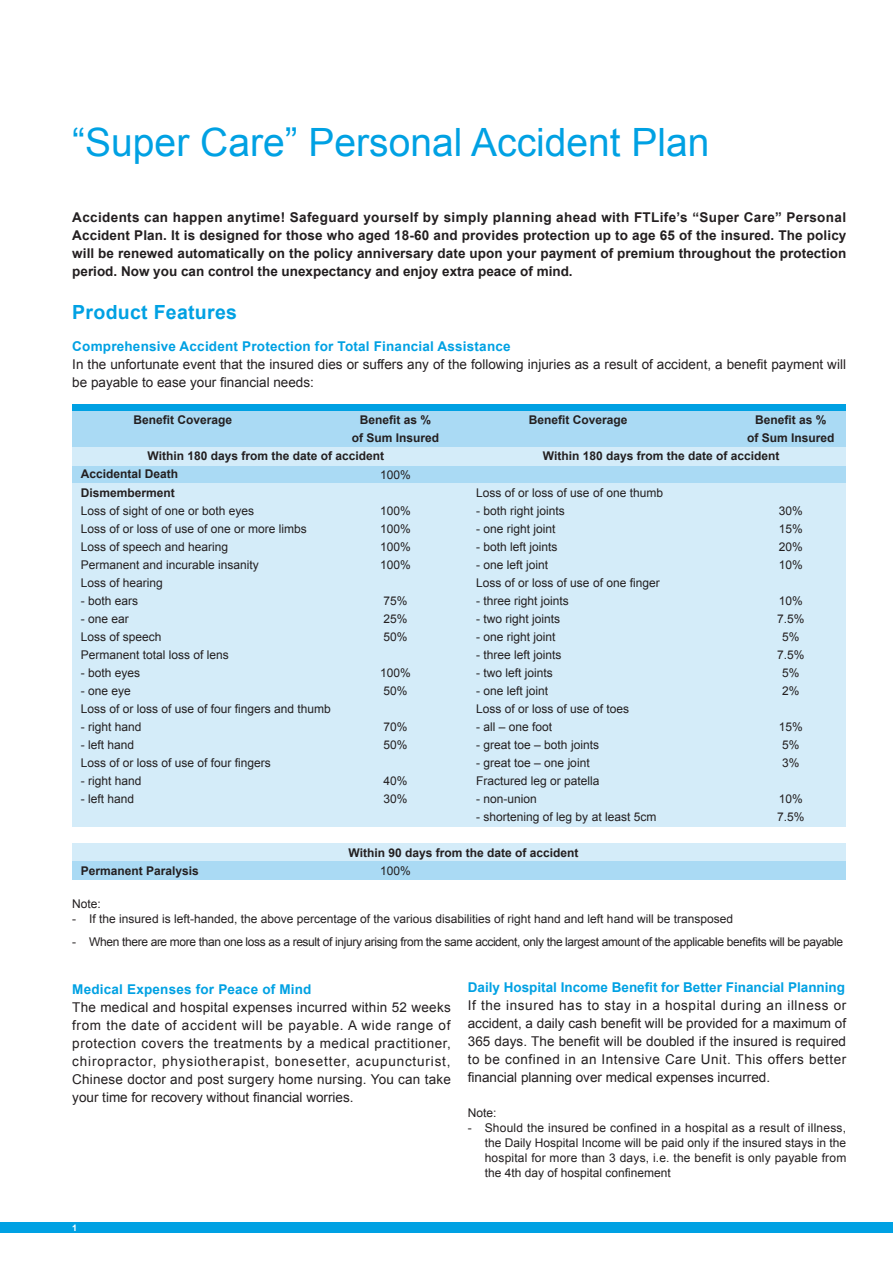
<style>
.page{position:relative;width:893px;height:1263px;background:#fff}
.page>*{position:absolute;margin:0;border:0;box-sizing:border-box;transform-origin:0 0}
.Eng_Title_30pt_blue{font:39px "Arial";color:#00a1e3}
.Eng_Sub_headline_9pt{font:700 19.5px "Arial";letter-spacing:.015em;color:#00a1e3}
.Eng_Text_Black_9pt_1{font:13.5px/18px "Arial";color:#231f20;text-align:justify}
.Eng_Text_Black_9pt_1-2{font:700 13.5px/18px "Arial";color:#231f20;text-align:justify}
.Eng_Sub_headline_9pt-2{font:700 13.5px "Arial";letter-spacing:.015em;color:#00a1e3}
.Eng_Text_Black_9pt_1-3{font:12px "Arial";color:#231f20}
.Eng_Caption_8pt_10_K{font:12px/15px "Arial";color:#231f20;text-align:justify}
.Eng_Text_Black_9pt_1-4{font:700 12px "Arial";color:#231f20}
.Eng_Caption_8pt_10_K-2{font:12px "Arial";letter-spacing:-.03em;color:#231f20}
.Page_No-Arial_Bold_L{font:700 9px "Arial";color:#fff}
</style>
<div class="page">
<div style="left:0;top:1222px;width:893px;height:11px;background:#00a1e3"></div>
<div style="left:72px;top:406px;width:774px;height:417px;background:#aadaf4"></div>
<div style="left:72px;top:447px;width:774px;height:19px;background:#d4ecf9"></div>
<div style="left:72px;top:404px;width:774px;height:6px;background:#00a1e3"></div>
<div style="left:72px;top:483px;width:774px;height:344px;background:#d4ecf9"></div>
<div style="left:72px;top:843px;width:774px;height:19px;background:#d4ecf9"></div>
<div style="left:72px;top:861px;width:774px;height:19px;background:#aadaf4"></div>
<p class="Eng_Title_30pt_blue" style="left:72px;top:117px;width:639px">“Super Care” Personal Accident Plan</p>
<p class="Eng_Text_Black_9pt_1-2" style="left:72px;top:209px;width:776px">Accidents can happen anytime! Safeguard yourself by simply planning ahead with FTLife’s “Super Care” Personal Accident Plan. It is designed for those who aged 18-60 and provides protection up to age 65 of the insured. The policy will be renewed automatically on the policy anniversary date upon your payment of premium throughout the protection period. Now you can control the unexpectancy and enjoy extra peace of mind.</p>
<p class="Eng_Sub_headline_9pt" style="left:72px;top:299px;width:166px">Product Features</p>
<p class="Eng_Sub_headline_9pt-2" style="left:72px;top:337px;width:440px">Comprehensive Accident Protection for Total Financial Assistance</p>
<p class="Eng_Text_Black_9pt_1" style="left:72px;top:355px;width:775px">In the unfortunate event that the insured dies or suffers any of the following injuries as a result of accident, a benefit payment will be payable to ease your financial needs:</p>
<p class="Eng_Text_Black_9pt_1-4" style="left:133px;top:412px;width:100px">Benefit Coverage</p>
<p class="Eng_Text_Black_9pt_1-4" style="left:360px;top:412px;width:73px">Benefit as %</p>
<p class="Eng_Text_Black_9pt_1-4" style="left:352px;top:430px;width:89px">of Sum Insured</p>
<p class="Eng_Text_Black_9pt_1-4" style="left:147px;top:448px;width:238px">Within 180 days from the date of accident</p>
<p class="Eng_Text_Black_9pt_1-4" style="left:81px;top:466px;width:99px">Accidental Death</p>
<p class="Eng_Text_Black_9pt_1-3" style="left:380px;top:466px;width:32px">100%</p>
<p class="Eng_Text_Black_9pt_1-4" style="left:81px;top:484px;width:96px">Dismemberment</p>
<p class="Eng_Text_Black_9pt_1-3" style="left:81px;top:502px;width:175px">Loss of sight of one or both eyes</p>
<p class="Eng_Text_Black_9pt_1-3" style="left:380px;top:502px;width:32px">100%</p>
<p class="Eng_Text_Black_9pt_1-3" style="left:81px;top:520px;width:228px">Loss of or loss of use of one or more limbs</p>
<p class="Eng_Text_Black_9pt_1-3" style="left:380px;top:520px;width:32px">100%</p>
<p class="Eng_Text_Black_9pt_1-3" style="left:81px;top:538px;width:149px">Loss of speech and hearing</p>
<p class="Eng_Text_Black_9pt_1-3" style="left:380px;top:538px;width:32px">100%</p>
<p class="Eng_Text_Black_9pt_1-3" style="left:81px;top:556px;width:180px">Permanent and incurable insanity</p>
<p class="Eng_Text_Black_9pt_1-3" style="left:380px;top:556px;width:32px">100%</p>
<p class="Eng_Text_Black_9pt_1-3" style="left:81px;top:574px;width:84px">Loss of hearing</p>
<p class="Eng_Text_Black_9pt_1-3" style="left:81px;top:592px;width:59px">- both ears</p>
<p class="Eng_Text_Black_9pt_1-3" style="left:383px;top:592px;width:26px">75%</p>
<p class="Eng_Text_Black_9pt_1-3" style="left:81px;top:610px;width:50px">- one ear</p>
<p class="Eng_Text_Black_9pt_1-3" style="left:383px;top:610px;width:26px">25%</p>
<p class="Eng_Text_Black_9pt_1-3" style="left:81px;top:628px;width:82px">Loss of speech</p>
<p class="Eng_Text_Black_9pt_1-3" style="left:383px;top:628px;width:26px">50%</p>
<p class="Eng_Text_Black_9pt_1-3" style="left:81px;top:646px;width:150px">Permanent total loss of lens</p>
<p class="Eng_Text_Black_9pt_1-3" style="left:81px;top:664px;width:61px">- both eyes</p>
<p class="Eng_Text_Black_9pt_1-3" style="left:380px;top:664px;width:32px">100%</p>
<p class="Eng_Text_Black_9pt_1-3" style="left:81px;top:682px;width:52px">- one eye</p>
<p class="Eng_Text_Black_9pt_1-3" style="left:383px;top:682px;width:26px">50%</p>
<p class="Eng_Text_Black_9pt_1-3" style="left:81px;top:700px;width:252px">Loss of or loss of use of four fingers and thumb</p>
<p class="Eng_Text_Black_9pt_1-3" style="left:81px;top:718px;width:62px">- right hand</p>
<p class="Eng_Text_Black_9pt_1-3" style="left:383px;top:718px;width:26px">70%</p>
<p class="Eng_Text_Black_9pt_1-3" style="left:81px;top:736px;width:55px">- left hand</p>
<p class="Eng_Text_Black_9pt_1-3" style="left:383px;top:736px;width:26px">50%</p>
<p class="Eng_Text_Black_9pt_1-3" style="left:81px;top:754px;width:192px">Loss of or loss of use of four fingers</p>
<p class="Eng_Text_Black_9pt_1-3" style="left:81px;top:772px;width:62px">- right hand</p>
<p class="Eng_Text_Black_9pt_1-3" style="left:383px;top:772px;width:26px">40%</p>
<p class="Eng_Text_Black_9pt_1-3" style="left:81px;top:790px;width:55px">- left hand</p>
<p class="Eng_Text_Black_9pt_1-3" style="left:383px;top:790px;width:26px">30%</p>
<p class="Eng_Text_Black_9pt_1-4" style="left:529px;top:412px;width:100px">Benefit Coverage</p>
<p class="Eng_Text_Black_9pt_1-4" style="left:755px;top:412px;width:73px">Benefit as %</p>
<p class="Eng_Text_Black_9pt_1-4" style="left:747px;top:430px;width:89px">of Sum Insured</p>
<p class="Eng_Text_Black_9pt_1-4" style="left:543px;top:448px;width:238px">Within 180 days from the date of accident</p>
<p class="Eng_Text_Black_9pt_1-3" style="left:476px;top:484px;width:188px">Loss of or loss of use of one thumb</p>
<p class="Eng_Text_Black_9pt_1-3" style="left:476px;top:502px;width:90px">- both right joints</p>
<p class="Eng_Text_Black_9pt_1-3" style="left:779px;top:502px;width:26px">30%</p>
<p class="Eng_Text_Black_9pt_1-3" style="left:476px;top:520px;width:81px">- one right joint</p>
<p class="Eng_Text_Black_9pt_1-3" style="left:779px;top:520px;width:26px">15%</p>
<p class="Eng_Text_Black_9pt_1-3" style="left:476px;top:538px;width:83px">- both left joints</p>
<p class="Eng_Text_Black_9pt_1-3" style="left:779px;top:538px;width:26px">20%</p>
<p class="Eng_Text_Black_9pt_1-3" style="left:476px;top:556px;width:74px">- one left joint</p>
<p class="Eng_Text_Black_9pt_1-3" style="left:779px;top:556px;width:26px">10%</p>
<p class="Eng_Text_Black_9pt_1-3" style="left:476px;top:574px;width:185px">Loss of or loss of use of one finger</p>
<p class="Eng_Text_Black_9pt_1-3" style="left:476px;top:592px;width:94px">- three right joints</p>
<p class="Eng_Text_Black_9pt_1-3" style="left:779px;top:592px;width:26px">10%</p>
<p class="Eng_Text_Black_9pt_1-3" style="left:476px;top:610px;width:86px">- two right joints</p>
<p class="Eng_Text_Black_9pt_1-3" style="left:777px;top:610px;width:29px">7.5%</p>
<p class="Eng_Text_Black_9pt_1-3" style="left:476px;top:628px;width:81px">- one right joint</p>
<p class="Eng_Text_Black_9pt_1-3" style="left:782px;top:628px;width:19px">5%</p>
<p class="Eng_Text_Black_9pt_1-3" style="left:476px;top:646px;width:87px">- three left joints</p>
<p class="Eng_Text_Black_9pt_1-3" style="left:777px;top:646px;width:29px">7.5%</p>
<p class="Eng_Text_Black_9pt_1-3" style="left:476px;top:664px;width:78px">- two left joints</p>
<p class="Eng_Text_Black_9pt_1-3" style="left:782px;top:664px;width:19px">5%</p>
<p class="Eng_Text_Black_9pt_1-3" style="left:476px;top:682px;width:74px">- one left joint</p>
<p class="Eng_Text_Black_9pt_1-3" style="left:782px;top:682px;width:19px">2%</p>
<p class="Eng_Text_Black_9pt_1-3" style="left:476px;top:700px;width:154px">Loss of or loss of use of toes</p>
<p class="Eng_Text_Black_9pt_1-3" style="left:476px;top:718px;width:78px">- all – one foot</p>
<p class="Eng_Text_Black_9pt_1-3" style="left:779px;top:718px;width:26px">15%</p>
<p class="Eng_Text_Black_9pt_1-3" style="left:476px;top:736px;width:124px">- great toe – both joints</p>
<p class="Eng_Text_Black_9pt_1-3" style="left:782px;top:736px;width:19px">5%</p>
<p class="Eng_Text_Black_9pt_1-3" style="left:476px;top:754px;width:115px">- great toe – one joint</p>
<p class="Eng_Text_Black_9pt_1-3" style="left:782px;top:754px;width:19px">3%</p>
<p class="Eng_Text_Black_9pt_1-3" style="left:476px;top:772px;width:125px">Fractured leg or patella</p>
<p class="Eng_Text_Black_9pt_1-3" style="left:476px;top:790px;width:62px">- non-union</p>
<p class="Eng_Text_Black_9pt_1-3" style="left:779px;top:790px;width:26px">10%</p>
<p class="Eng_Text_Black_9pt_1-3" style="left:476px;top:808px;width:182px">- shortening of leg by at least 5cm</p>
<p class="Eng_Text_Black_9pt_1-3" style="left:777px;top:808px;width:29px">7.5%</p>
<p class="Eng_Text_Black_9pt_1-4" style="left:348px;top:844px;width:231px">Within 90 days from the date of accident</p>
<p class="Eng_Text_Black_9pt_1-4" style="left:81px;top:862px;width:120px">Permanent Paralysis</p>
<p class="Eng_Text_Black_9pt_1-3" style="left:380px;top:862px;width:32px">100%</p>
<p class="Eng_Caption_8pt_10_K" style="left:72px;top:896px;width:30px">Note:</p>
<p class="Eng_Caption_8pt_10_K" style="left:72px;top:911px;width:662px">- If the insured is left-handed, the above percentage of the various disabilities of right hand and left hand will be transposed</p>
<p class="Eng_Caption_8pt_10_K-2" style="left:72px;top:934px;width:772px">- When there are more than one loss as a result of injury arising from the same accident, only the largest amount of the applicable benefits will be payable</p>
<p class="Eng_Sub_headline_9pt-2" style="left:72px;top:980px;width:241px">Medical Expenses for Peace of Mind</p>
<p class="Eng_Text_Black_9pt_1" style="left:72px;top:998px;width:380px">The medical and hospital expenses incurred within 52 weeks from the date of accident will be payable. A wide range of protection covers the treatments by a medical practitioner, chiropractor, physiotherapist, bonesetter, acupuncturist, Chinese doctor and post surgery home nursing. You can take your time for recovery without financial worries.</p>
<p class="Eng_Sub_headline_9pt-2" style="left:468px;top:978px;width:379px">Daily Hospital Income Benefit for Better Financial Planning</p>
<p class="Eng_Text_Black_9pt_1" style="left:468px;top:996px;width:380px">If the insured has to stay in a hospital during an illness or accident, a daily cash benefit will be provided for a maximum of 365 days. The benefit will be doubled if the insured is required to be confined in an Intensive Care Unit. This offers better financial planning over medical expenses incurred.</p>
<p class="Eng_Caption_8pt_10_K" style="left:468px;top:1105px;width:30px">Note:</p>
<p class="Eng_Caption_8pt_10_K" style="left:485px;top:1120px;width:363px;text-indent:-17px">- Should the insured be confined in a hospital as a result of illness, the Daily Hospital Income will be paid only if the insured stays in the hospital for more than 3 days, i.e. the benefit is only payable from the 4th day of hospital confinement</p>
<p class="Page_No-Arial_Bold_L" style="left:72px;top:1222px;width:7px">1</p>
</div>
